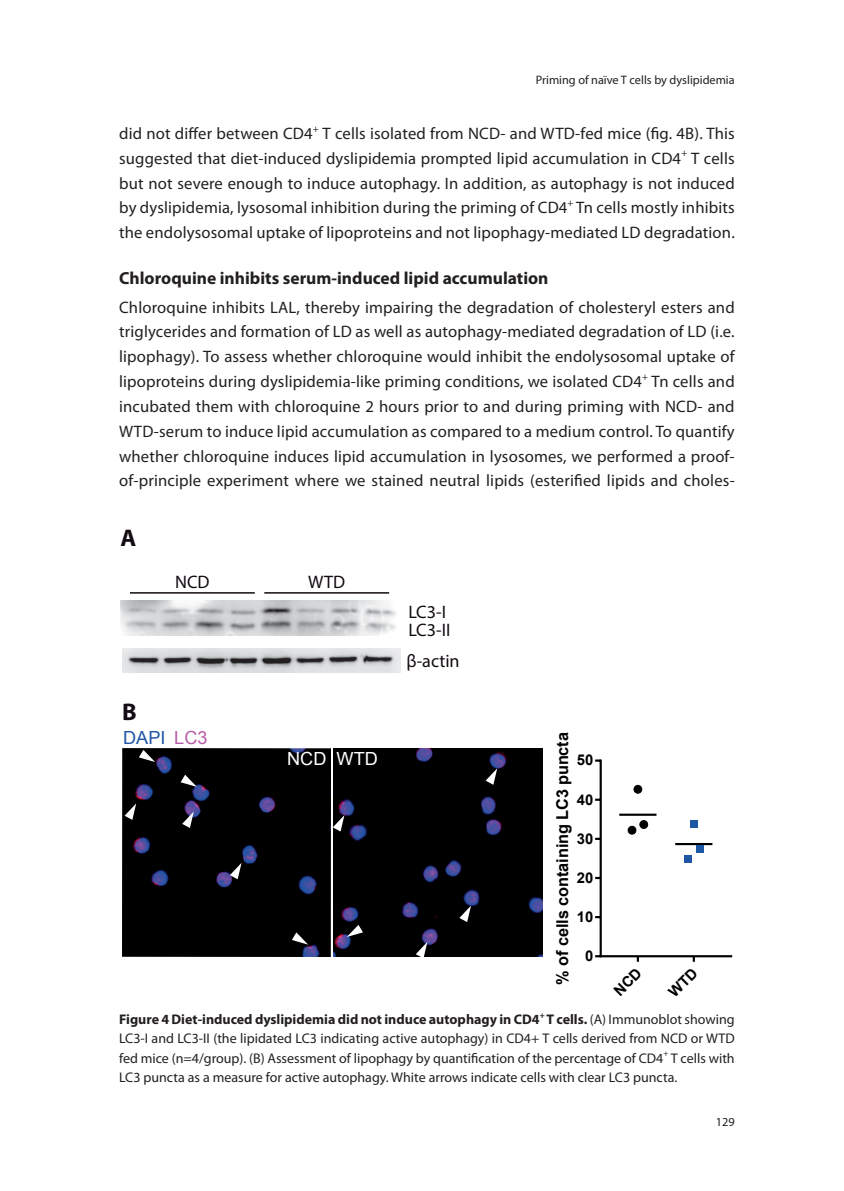
<style>
.page{position:relative;width:844px;height:1191px;background:#fff}
.page>*{position:absolute;margin:0;border:0;box-sizing:border-box;transform-origin:0 0}
.t1{font:700 24.15px "Myriad Pro";color:#130c13}
.t2{font:18.03px/18.6px "Myriad Pro";color:#130c13}
.t3{font:18.03px "Arial";color:#2056a6}
.t4{font:18.03px "Arial";color:#fff}
.t5{font:700 17.5px "Myriad Pro";color:#231f20}
.t6{font:16.62px/24.8px "Myriad Pro";letter-spacing:.01em;color:#231f20;text-align:justify}
.t7{font:700 16.28px "Arial";letter-spacing:-.01em;color:#000001}
.t8{font:700 14.88px "Arial";letter-spacing:.005em;color:#000001}
.t9{font:14px/19.2px "Myriad Pro";color:#231f20;text-align:justify}
.t10{font:12.25px "Myriad Pro";color:#231f20}
.s1{color:#b95ea5}
.s2{font-weight:700}
</style>
<div class="page">
<img style="left:120px;top:601px;width:276px;height:34px">
<hr style="left:130px;top:592px;width:125px;height:1px;background:#130c13">
<hr style="left:264px;top:592px;width:125px;height:1px;background:#130c13">
<img style="left:122px;top:649px;width:279px;height:23px">
<hr style="left:599px;top:955px;width:133px;height:2px;background:#000001">
<svg style="left:595px;top:798px;width:4px;height:3px"></svg>
<svg style="left:595px;top:837px;width:4px;height:3px"></svg>
<hr style="left:599px;top:759px;width:2px;height:198px;background:#000001">
<hr style="left:619px;top:813px;width:37px;height:3px;background:#000001">
<div style="left:628px;top:826px;width:8px;height:8px;background:#000001;border:1px solid #000001;border-radius:50%"></div>
<div style="left:639px;top:820px;width:8px;height:8px;background:#000001;border:1px solid #000001;border-radius:50%"></div>
<div style="left:633px;top:785px;width:8px;height:8px;background:#000001;border:1px solid #000001;border-radius:50%"></div>
<hr style="left:675px;top:843px;width:37px;height:2px;background:#000001">
<div style="left:689px;top:820px;width:8px;height:8px;background:#1e56a6"></div>
<div style="left:695px;top:844px;width:8px;height:8px;background:#1e56a6"></div>
<div style="left:683px;top:855px;width:8px;height:8px;background:#1e56a6"></div>
<img style="left:122px;top:748px;width:209px;height:209px">
<img style="left:334px;top:748px;width:208px;height:208px">
<svg style="left:124px;top:803px;width:12px;height:17px"></svg>
<svg style="left:230px;top:862px;width:11px;height:17px"></svg>
<svg style="left:182px;top:811px;width:12px;height:17px"></svg>
<svg style="left:180px;top:774px;width:17px;height:13px"></svg>
<svg style="left:292px;top:932px;width:16px;height:12px"></svg>
<svg style="left:333px;top:815px;width:11px;height:16px"></svg>
<svg style="left:459px;top:905px;width:12px;height:17px"></svg>
<svg style="left:415px;top:941px;width:12px;height:16px"></svg>
<svg style="left:346px;top:924px;width:17px;height:13px"></svg>
<svg style="left:139px;top:750px;width:16px;height:12px"></svg>
<svg style="left:485px;top:768px;width:12px;height:17px"></svg>
<p class="t10" style="left:535px;top:72px;width:200px">Priming of naïve T cells by dyslipidemia</p>
<p class="t6" style="left:119px;top:121px;width:617px">did not differ between CD4<sup>+</sup> T cells isolated from NCD- and WTD-fed mice (fig. 4B). This suggested that diet-induced dyslipidemia prompted lipid accumulation in CD4<sup>+</sup> T cells but not severe enough to induce autophagy. In addition, as autophagy is not induced by dyslipidemia, lysosomal inhibition during the priming of CD4<sup>+</sup> Tn cells mostly inhibits the endolysosomal uptake of lipoproteins and not lipophagy-mediated LD degradation.</p>
<p class="t5" style="left:119px;top:267px;width:431px">Chloroquine inhibits serum-induced lipid accumulation</p>
<p class="t6" style="left:119px;top:294px;width:617px">Chloroquine inhibits LAL, thereby impairing the degradation of cholesteryl esters and triglycerides and formation of LD as well as autophagy-mediated degradation of LD (i.e. lipophagy). To assess whether chloroquine would inhibit the endolysosomal uptake of lipoproteins during dyslipidemia-like priming conditions, we isolated CD4<sup>+</sup> Tn cells and incubated them with chloroquine 2 hours prior to and during priming with NCD- and WTD-serum to induce lipid accumulation as compared to a medium control. To quantify whether chloroquine induces lipid accumulation in lysosomes, we performed a proof&shy;of-principle experiment where we stained neutral lipids (esterified lipids and choles-</p>
<h1 class="t1" style="left:120px;top:522px;width:17px">A</h1>
<p class="t2" style="left:175px;top:573px;width:36px">NCD</p>
<p class="t2" style="left:308px;top:573px;width:38px">WTD</p>
<h1 class="t1" style="left:122px;top:696px;width:16px">B</h1>
<p class="t3" style="left:123px;top:726px;width:86px">DAPI <span class="s1">LC3</span></p>
<p class="t4" style="left:287px;top:746px;width:92px">NCD WTD</p>
<p class="t2" style="left:408px;top:602px;width:43px">LC3-I<br>LC3-II</p>
<p class="t2" style="left:406px;top:651px;width:55px">β-actin</p>
<p class="t7" style="left:551px;top:984px;width:254px;rotate:-90deg">% of cells containing LC3 puncta</p>
<p class="t8" style="left:576px;top:750px;width:18px">50</p>
<p class="t8" style="left:576px;top:789px;width:18px">40</p>
<p class="t8" style="left:576px;top:828px;width:18px">30</p>
<p class="t8" style="left:576px;top:867px;width:18px">20</p>
<p class="t8" style="left:576px;top:907px;width:18px">10</p>
<p class="t8" style="left:585px;top:946px;width:10px">0</p>
<p class="t9" style="left:119px;top:1009px;width:617px"><span class="s2">Figure 4 Diet-induced dyslipidemia did not induce autophagy in CD4</span><sup>+</sup> <span class="s2">T cells.</span> (A) Immunoblot showing LC3-I and LC3-II (the lipidated LC3 indicating active autophagy) in CD4+ T cells derived from NCD or WTD fed mice (n=4/group). (B) Assessment of lipophagy by quantification of the percentage of CD4<sup>+</sup> T cells with LC3 puncta as a measure for active autophagy. White arrows indicate cells with clear LC3 puncta.</p>
<p class="t10" style="left:715px;top:1114px;width:20px">129</p>
</div>
